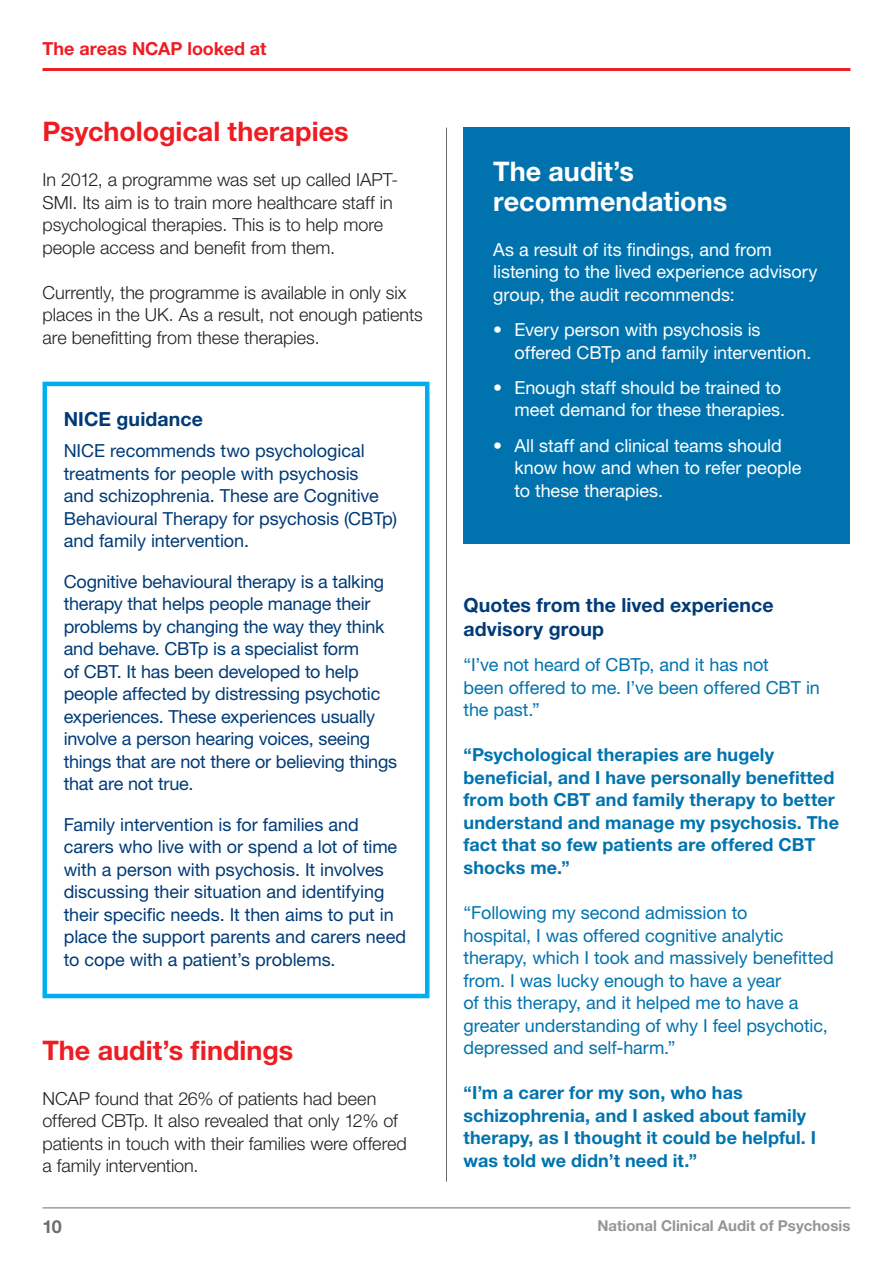
<style>
.page{position:relative;width:893px;height:1263px;background:#fff}
.page>*{position:absolute;margin:0;border:0;box-sizing:border-box;transform-origin:0 0}
.t1{font:700 27px "Helvetica Neue LT Pro";color:#ee1d23}
.t2{font:700 27px/30px "Helvetica Neue LT Pro";color:#fff}
.t3{font:700 19.5px/24px "Helvetica Neue LT Pro";letter-spacing:.005em;color:#013b77}
.t4{font:18px/22.5px "Helvetica Neue LT Pro";letter-spacing:-.01em;color:#013b77}
.t5{font:300 18px/22.5px "Helvetica Neue LT Pro";color:#231f20}
.t6{font:18px/22.5px "Helvetica Neue LT Pro";letter-spacing:-.005em;color:#0073ae}
.t7{font:700 18px/22.5px "Helvetica Neue LT Pro";letter-spacing:.005em;color:#0073ae}
.t8{font:18px/22.5px "Helvetica Neue LT Pro";letter-spacing:-.005em;color:#fff}
.t9{font:700 18px "Helvetica Neue LT Pro";color:#ee1d23}
.t10{font:700 18px "Helvetica Neue LT Pro";color:#6c6d70}
.t11{font:700 15px "Helvetica Neue LT Pro";color:#939598}
</style>
<div class="page">
<div style="left:463px;top:128px;width:387px;height:416px;background:#0073ae"></div>
<hr style="left:43px;top:68px;width:807px;height:3px;background:#ee1d23">
<hr style="left:446px;top:128px;width:1px;height:1054px;background:#6c6d70">
<hr style="left:43px;top:1207px;width:807px;height:1px;background:#6c6d70">
<div style="left:43px;top:382px;width:386px;height:616px;border:4px solid #00aeef"></div>
<p class="t9" style="left:43px;top:38px;width:226px">The areas NCAP looked at</p>
<h1 class="t1" style="left:43px;top:115px;width:308px">Psychological therapies</h1>
<p class="t5" style="left:43px;top:168px;width:357px">In 2012, a programme was set up called IAPT-SMI. Its aim is to train more healthcare staff in psychological therapies. This is to help more people access and benefit from them.</p>
<p class="t5" style="left:43px;top:281px;width:382px">Currently, the programme is available in only six places in the UK. As a result, not enough patients are benefitting from these therapies.</p>
<p class="t3" style="left:64px;top:407px;width:141px">NICE guidance</p>
<p class="t4" style="left:64px;top:439px;width:335px">NICE recommends two psychological treatments for people with psychosis<br>and schizophrenia. These are Cognitive Behavioural Therapy for psychosis (CBTp) and family intervention.</p>
<p class="t4" style="left:64px;top:570px;width:335px">Cognitive behavioural therapy is a talking therapy that helps people manage their problems by changing the way they think and behave. CBTp is a specialist form<br>of CBT. It has been developed to help people affected by distressing psychotic experiences. These experiences usually involve a person hearing voices, seeing things that are not there or believing things that are not true.</p>
<p class="t4" style="left:64px;top:813px;width:344px">Family intervention is for families and carers who live with or spend a lot of time with a person with psychosis. It involves discussing their situation and identifying their specific needs. It then aims to put in place the support parents and carers need to cope with a patient’s problems.</p>
<h1 class="t1" style="left:43px;top:1033px;width:252px">The audit’s findings</h1>
<p class="t5" style="left:43px;top:1087px;width:366px">NCAP found that 26% of patients had been offered CBTp. It also revealed that only 12% of patients in touch with their families were offered a family intervention.</p>
<h1 class="t2" style="left:493px;top:156px;width:235px">The audit’s recommendations</h1>
<p class="t8" style="left:493px;top:238px;width:326px">As a result of its findings, and from listening to the lived experience advisory group, the audit recommends:</p>
<p class="t8" style="left:514px;top:318px;width:298px;text-indent:-21px">• Every person with psychosis is offered CBTp and family intervention.</p>
<p class="t8" style="left:493px;top:376px;width:293px;text-align:right">• Enough staff should be trained to meet demand for these therapies.</p>
<p class="t8" style="left:514px;top:434px;width:288px;text-indent:-21px">• All staff and clinical teams should know how and when to refer people to these therapies.</p>
<p class="t3" style="left:463px;top:593px;width:312px">Quotes from the lived experience advisory group</p>
<p class="t6" style="left:463px;top:653px;width:358px">“I’ve not heard of CBTp, and it has not<br>been offered to me. I’ve been offered CBT in the past.”</p>
<p class="t7" style="left:463px;top:743px;width:377px">“Psychological therapies are hugely beneficial, and I have personally benefitted from both CBT and family therapy to better understand and manage my psychosis. The fact that so few patients are offered CBT shocks me.”</p>
<p class="t6" style="left:463px;top:901px;width:372px">“Following my second admission to<br>hospital, I was offered cognitive analytic therapy, which I took and massively benefitted from. I was lucky enough to have a year<br>of this therapy, and it helped me to have a greater understanding of why I feel psychotic, depressed and self-harm.”</p>
<p class="t7" style="left:463px;top:1081px;width:354px">“I’m a carer for my son, who has schizophrenia, and I asked about family therapy, as I thought it could be helpful. I was told we didn’t need it.”</p>
<p class="t10" style="left:43px;top:1216px;width:21px">10</p>
<p class="t11" style="left:597px;top:1216px;width:254px">National Clinical Audit of Psychosis</p>
</div>
